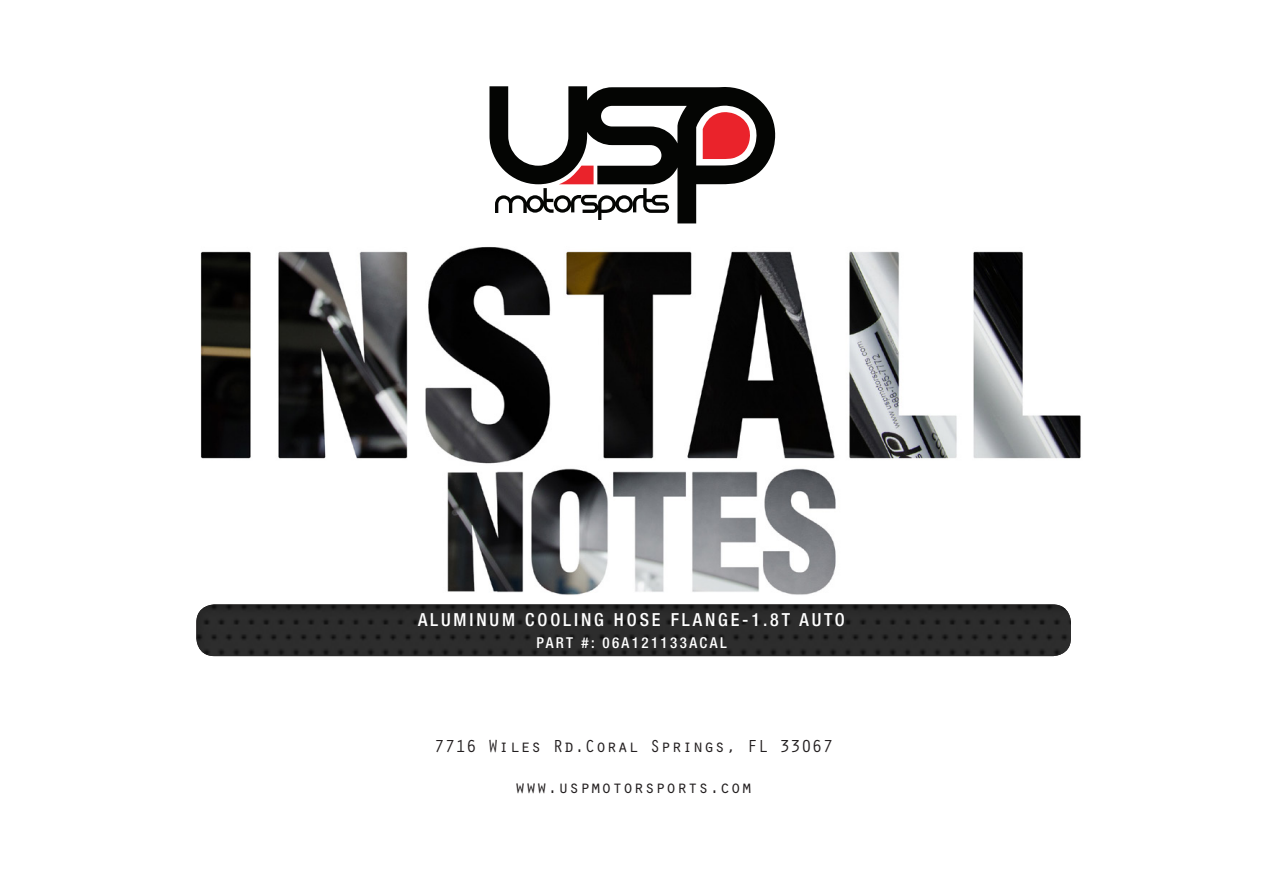
<style>
.page{position:relative;width:1263px;height:893px;background:#fff}
.page>*{position:absolute;margin:0;border:0;box-sizing:border-box;transform-origin:0 0}
.t1{font:18px "Orator Std";color:#231f20}
.t2{font:500 condensed 18px "Helvetica Neue LT Std";letter-spacing:.16em;color:#fff}
.t3{font:500 condensed 15px "Helvetica Neue LT Std";letter-spacing:.16em;color:#fff}
</style>
<div class="page">
<img style="left:196px;top:604px;width:875px;height:52px">
<img style="left:200px;top:247px;width:881px;height:348px">
<svg style="left:489px;top:86px;width:287px;height:137px"></svg>
<p class="t2" style="left:418px;top:609px;width:428px">ALUMINUM COOLING HOSE FLANGE-1.8T AUTO</p>
<p class="t3" style="left:536px;top:634px;width:192px">PART #: 06A121133ACAL</p>
<p class="t1" style="left:434px;top:733px;width:401px">7716 Wiles Rd.Coral Springs, FL 33067</p>
<p class="t1" style="left:515px;top:774px;width:239px">www.uspmotorsports.com</p>
</div>
